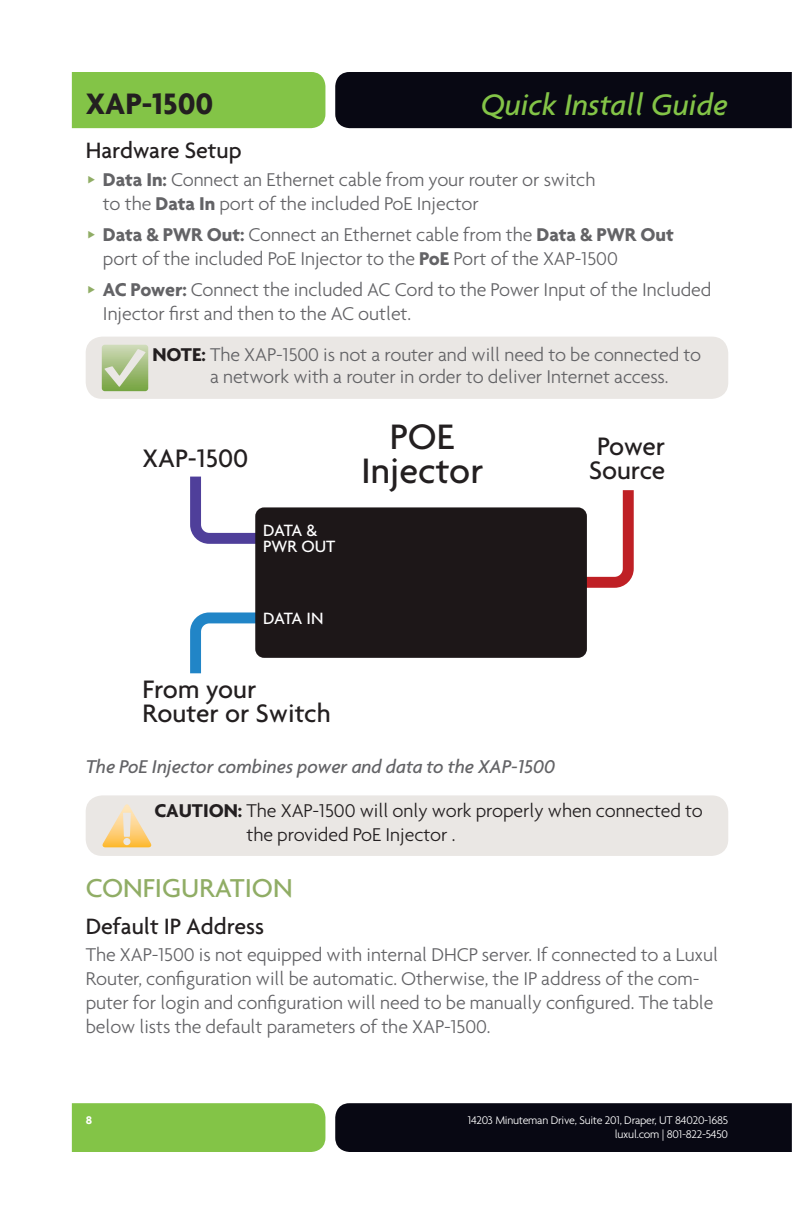
<style>
.page{position:relative;width:792px;height:1224px;background:#fff}
.page>*{position:absolute;margin:0;border:0;box-sizing:border-box;transform-origin:0 0}
.t1{font:500 38.2px/33.6px "Agenda";color:#231f20;text-align:center}
.t2{font:italic 500 32px "Agenda";color:#83c447}
.t3{font:700 32px "Agenda";color:#231f20}
.t4{font:500 28px "Agenda";color:#90ad65}
.t5{font:500 27.4px/24.6px "Agenda";color:#231f20}
.t6{font:500 24px "Agenda";color:#231f20}
.t7{font:300 20px/24px "Agenda";letter-spacing:-.005em;color:#636366}
.t8{font:italic 500 20px/43.4px "Agenda";letter-spacing:-.005em;color:#636366}
.t9{font:300 20px "Agenda";letter-spacing:-.005em;color:#231f20}
.t10{font:500 17.6px/16px "Agenda";color:#fff}
.t11{font:500 17.6px "Agenda";letter-spacing:-.03em;color:#fff}
.t12{font:300 12px/14.4px "Agenda";letter-spacing:-.02em;color:#fff;text-align:right}
.t13{font:700 12px "Agenda";color:#fff}
.s1{font-weight:700}
.s2{font-weight:700;color:#231f20}
.s3{font-weight:700;font-style:normal;color:#231f20}
.s4{font-weight:300;font-style:normal;color:#231f20}
</style>
<div class="page">
<div style="left:335px;top:1103px;width:457px;height:49px;background:#080813"></div>
<div style="left:335px;top:72px;width:457px;height:56px;background:#080813"></div>
<div style="left:72px;top:1103px;width:253px;height:49px;background:#83c447"></div>
<div style="left:72px;top:72px;width:253px;height:56px;background:#83c447"></div>
<div style="left:86px;top:337px;width:642px;height:62px;background:#eae7e4;border-radius:17px"></div>
<svg style="left:102px;top:345px;width:46px;height:46px"></svg>
<svg style="left:587px;top:490px;width:47px;height:98px"></svg>
<svg style="left:190px;top:476px;width:65px;height:68px"></svg>
<svg style="left:190px;top:612px;width:65px;height:62px"></svg>
<div style="left:255px;top:507px;width:332px;height:151px;background:#1d1718;border-radius:9px"></div>
<div style="left:86px;top:795px;width:642px;height:61px;background:#eae7e4;border-radius:17px"></div>
<svg style="left:102px;top:804px;width:50px;height:43px"></svg>
<h2 class="t3" style="left:86px;top:85px;width:129px">XAP-1500</h2>
<h2 class="t2" style="left:481px;top:85px;width:249px">Quick Install Guide</h2>
<p class="t6" style="left:86px;top:136px;width:157px">Hardware Setup</p>
<p class="t7" style="left:103px;top:167px;width:494px"><span class="s1">Data In:</span> Connect an Ethernet cable from your router or switch to the <span class="s1">Data In</span> port of the included PoE Injector</p>
<p class="t7" style="left:103px;top:222px;width:572px"><span class="s1">Data &amp; PWR Out:</span> Connect an Ethernet cable from the <span class="s1">Data &amp; PWR Out </span>port of the included PoE Injector to the <span class="s1">PoE</span> Port of the XAP-1500</p>
<p class="t7" style="left:103px;top:277px;width:610px"><span class="s1">AC Power:</span> Connect the included AC Cord to the Power Input of the Included<br>Injector first and then to the AC outlet.</p>
<p class="t7" style="left:210px;top:344px;width:493px;line-height:22px;text-indent:-58px"><span class="s2">NOTE:</span> The XAP-1500 is not a router and will need to be connected to a network with a router in order to deliver Internet access.</p>
<h3 class="t5" style="left:142px;top:445px;width:108px">XAP-1500</h3>
<p class="t10" style="left:263px;top:522px;width:74px">DATA &amp;<br>PWR OUT</p>
<p class="t11" style="left:263px;top:608px;width:62px">DATA IN</p>
<h3 class="t5" style="left:142px;top:676px;width:190px">From your<br>Router or Switch</h3>
<h1 class="t1" style="left:361px;top:419px;width:124px">POE<br>Injector</h1>
<h3 class="t5" style="left:589px;top:433px;width:78px">Power<br>Source</h3>
<p class="t8" style="left:154px;top:745px;width:550px;text-indent:-69px">The PoE Injector combines power and data to the XAP-1500<br><span class="s3">CAUTION:</span> <span class="s4">The XAP-1500 will only work properly when connected to</span></p>
<p class="t9" style="left:246px;top:823px;width:210px">the provided PoE Injector .</p>
<h3 class="t4" style="left:86px;top:871px;width:209px">CONFIGURATION</h3>
<p class="t6" style="left:86px;top:911px;width:180px">Default IP Address</p>
<p class="t7" style="left:86px;top:943px;width:634px">The XAP-1500 is not equipped with internal DHCP server. If connected to a Luxul Router, configuration will be automatic. Otherwise, the IP address of the com&shy;puter for login and configuration will need to be manually configured. The table below lists the default parameters of the XAP-1500.</p>
<p class="t13" style="left:86px;top:1113px;width:8px">8</p>
<p class="t12" style="left:468px;top:1113px;width:262px">14203 Minuteman Drive, Suite 201, Draper, UT 84020-1685 luxul.com | 801-822-5450</p>
</div>
